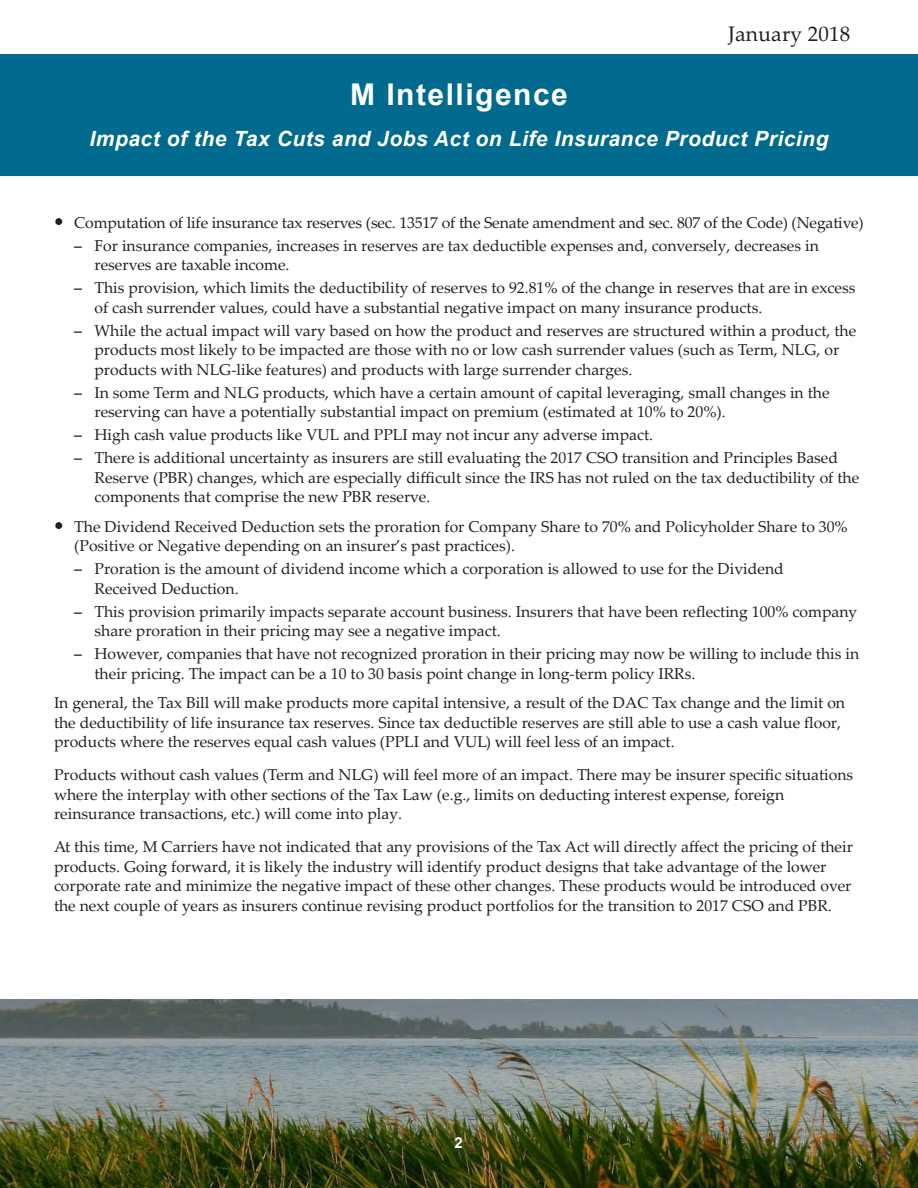
<style>
.page{position:relative;width:918px;height:1188px;background:#fff}
.page>*{position:absolute;margin:0;border:0;box-sizing:border-box;transform-origin:0 0}
.t1{font:700 30px "Arial";letter-spacing:.05em;color:#fff}
.t2{font:italic 700 21px "Arial";letter-spacing:.025em;color:#fff}
.t3{font:21px "Palatino Linotype";letter-spacing:.01em;color:#231f20}
._2_1_Body{font:15.75px/19.5px "Palatino Linotype";color:#231f20}
.t4{font:700 15px "Arial";color:#fff}
.s1{font-weight:700}
</style>
<div class="page">
<div style="left:0;top:54px;width:918px;height:122px;background:#006a8f"></div>
<img style="left:0;top:999px;width:918px;height:189px">
<h2 class="t3" style="left:728px;top:19px;width:124px">January 2018</h2>
<h1 class="t1" style="left:350px;top:74px;width:219px">M Intelligence</h1>
<h2 class="t2" style="left:90px;top:125px;width:740px">Impact of the Tax Cuts and Jobs Act on Life Insurance Product Pricing</h2>
<p class="_2_1_Body" style="left:54px;top:212px;width:811px">● Computation of life insurance tax reserves (sec. 13517 of the Senate amendment and sec. 807 of the Code) (Negative)</p>
<p class="_2_1_Body" style="left:94px;top:235px;width:726px;text-indent:-20px"><span class="s1">–</span> For insurance companies, increases in reserves are tax deductible expenses and, conversely, decreases in reserves are taxable income.</p>
<p class="_2_1_Body" style="left:94px;top:277px;width:762px;text-indent:-20px"><span class="s1">–</span> This provision, which limits the deductibility of reserves to 92.81% of the change in reserves that are in excess of cash surrender values, could have a substantial negative impact on many insurance products.</p>
<p class="_2_1_Body" style="left:94px;top:320px;width:763px;text-indent:-20px"><span class="s1">–</span> While the actual impact will vary based on how the product and reserves are structured within a product, the products most likely to be impacted are those with no or low cash surrender values (such as Term, NLG, or products with NLG-like features) and products with large surrender charges.</p>
<p class="_2_1_Body" style="left:94px;top:382px;width:737px;text-indent:-20px"><span class="s1">–</span> In some Term and NLG products, which have a certain amount of capital leveraging, small changes in the reserving can have a potentially substantial impact on premium (estimated at 10% to 20%).</p>
<p class="_2_1_Body" style="left:74px;top:424px;width:580px"><span class="s1">–</span> High cash value products like VUL and PPLI may not incur any adverse impact.</p>
<p class="_2_1_Body" style="left:94px;top:447px;width:766px;text-indent:-20px"><span class="s1">–</span> There is additional uncertainty as insurers are still evaluating the 2017 CSO transition and Principles Based<br>Reserve (PBR) changes, which are especially difficult since the IRS has not ruled on the tax deductibility of the components that comprise the new PBR reserve.</p>
<p class="_2_1_Body" style="left:74px;top:516px;width:775px;text-indent:-20px">● The Dividend Received Deduction sets the proration for Company Share to 70% and Policyholder Share to 30% (Positive or Negative depending on an insurer’s past practices).</p>
<p class="_2_1_Body" style="left:94px;top:559px;width:691px;text-indent:-20px"><span class="s1">–</span> Proration is the amount of dividend income which a corporation is allowed to use for the Dividend<br>Received Deduction.</p>
<p class="_2_1_Body" style="left:94px;top:601px;width:764px;text-indent:-20px"><span class="s1">–</span> This provision primarily impacts separate account business. Insurers that have been reflecting 100% company share proration in their pricing may see a negative impact.</p>
<p class="_2_1_Body" style="left:94px;top:644px;width:766px;text-indent:-20px"><span class="s1">–</span> However, companies that have not recognized proration in their pricing may now be willing to include this in their pricing. The impact can be a 10 to 30 basis point change in long-term policy IRRs.</p>
<p class="_2_1_Body" style="left:54px;top:693px;width:793px">In general, the Tax Bill will make products more capital intensive, a result of the DAC Tax change and the limit on the deductibility of life insurance tax reserves. Since tax deductible reserves are still able to use a cash value floor, products where the reserves equal cash values (PPLI and VUL) will feel less of an impact.</p>
<p class="_2_1_Body" style="left:54px;top:765px;width:801px">Products without cash values (Term and NLG) will feel more of an impact. There may be insurer specific situations where the interplay with other sections of the Tax Law (e.g., limits on deducting interest expense, foreign reinsurance transactions, etc.) will come into play.</p>
<p class="_2_1_Body" style="left:54px;top:837px;width:800px">At this time, M Carriers have not indicated that any provisions of the Tax Act will directly affect the pricing of their products. Going forward, it is likely the industry will identify product designs that take advantage of the lower corporate rate and minimize the negative impact of these other changes. These products would be introduced over the next couple of years as insurers continue revising product portfolios for the transition to 2017 CSO and PBR.</p>
<p class="t4" style="left:454px;top:1132px;width:10px">2</p>
</div>
